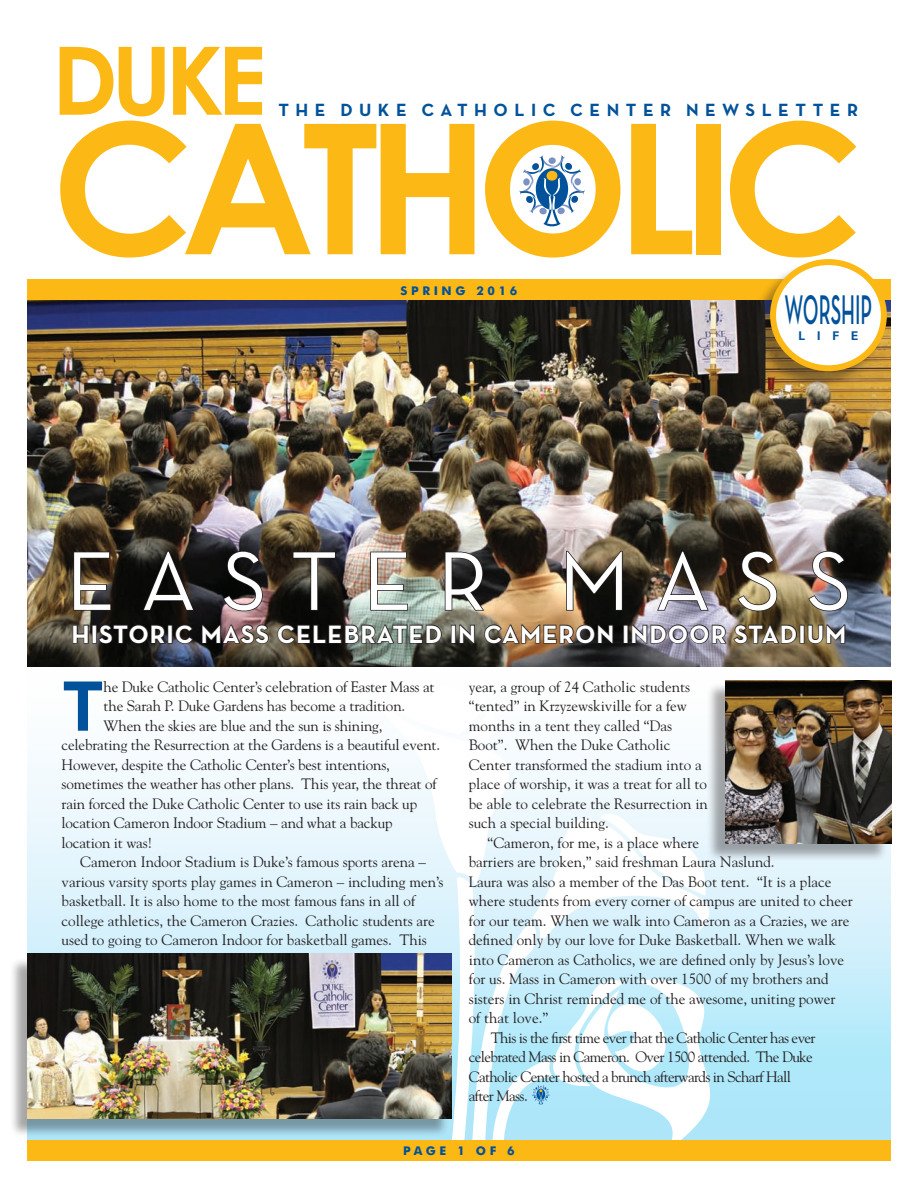
<style>
.page{position:relative;width:918px;height:1188px;background:#fff}
.page>*{position:absolute;margin:0;border:0;box-sizing:border-box;transform-origin:0 0}
.t1{font:700 181.5px "Century Gothic";letter-spacing:-.07em;color:#fcb814}
.t2{font:700 94.5px "Century Gothic";color:#fcb814}
.t3{font:84.6px "Neutra Text";letter-spacing:.3em;color:#fff}
.t4{font:700 72.3px "Neutra Text";color:#01529a}
.t5{font:600 42.15px "Neutra Text";color:#01529a;scale:.47 1}
.t6{font:700 25.5px "Neutra Text";letter-spacing:.04em;color:#fff}
.t7{font:700 18px "Neutra Text";letter-spacing:.36em;color:#01529a}
.t8{font:15px/19.5px "Goudy";color:#231f20}
.t9{font:15px "Goudy";letter-spacing:-.04em;color:#231f20}
.t10{font:700 12px "Futura BT";letter-spacing:.3em;color:#01529a}
.t11{font:700 12px "Univers";color:#01529a}
</style>
<div class="page">
<div style="left:27px;top:659px;width:864px;height:482px;background:linear-gradient(to bottom,#fff,#a6e4f8)"></div>
<div style="left:27px;top:1140px;width:864px;height:21px;background:#fcb814"></div>
<div style="left:9px;top:957px;width:441px;height:181px;background:#231f20;opacity:.4"></div>
<img style="left:27px;top:954px;width:351px;height:165px">
<div style="left:706px;top:682px;width:182px;height:180px;background:#231f20;opacity:.4"></div>
<img style="left:726px;top:681px;width:165px;height:163px">
<svg style="left:520px;top:155px;width:65px;height:71px"></svg>
<div style="left:547px;top:171px;width:10px;height:10px;background:#fcb814;border-radius:50%"></div>
<img style="left:27px;top:300px;width:864px;height:367px">
<svg style="left:378px;top:684px;width:332px;height:456px"></svg>
<div style="left:27px;top:279px;width:864px;height:21px;background:#fcb814"></div>
<div style="left:751px;top:261px;width:133px;height:129px;background:#231f20;opacity:.4"></div>
<div style="left:773px;top:262px;width:111px;height:106px;background:#fff;border-radius:50%"></div>
<div style="left:770px;top:259px;width:117px;height:112px;border:6px solid #fcb814;border-radius:50%"></div>
<svg style="left:73px;top:551px;width:39px;height:60px"></svg>
<svg style="left:142px;top:550px;width:53px;height:62px"></svg>
<svg style="left:222px;top:550px;width:42px;height:62px"></svg>
<svg style="left:292px;top:551px;width:44px;height:60px"></svg>
<img style="left:370px;top:551px;width:39px;height:60px">
<svg style="left:444px;top:551px;width:42px;height:60px"></svg>
<svg style="left:565px;top:550px;width:58px;height:61px"></svg>
<img style="left:656px;top:550px;width:54px;height:62px">
<svg style="left:737px;top:550px;width:41px;height:62px"></svg>
<img style="left:807px;top:550px;width:42px;height:62px">
<svg style="left:72px;top:624px;width:17px;height:20px"></svg>
<div style="left:92px;top:625px;width:5px;height:19px;border:2px solid #231f20"></div>
<svg style="left:97px;top:624px;width:70px;height:21px"></svg>
<div style="left:168px;top:625px;width:5px;height:19px;border:2px solid #231f20"></div>
<svg style="left:175px;top:624px;width:19px;height:21px"></svg>
<svg style="left:201px;top:624px;width:69px;height:21px"></svg>
<svg style="left:277px;top:624px;width:165px;height:21px"></svg>
<div style="left:451px;top:625px;width:5px;height:19px;border:2px solid #231f20"></div>
<svg style="left:458px;top:623px;width:18px;height:22px"></svg>
<svg style="left:483px;top:623px;width:131px;height:22px"></svg>
<div style="left:623px;top:625px;width:5px;height:19px;border:2px solid #231f20"></div>
<svg style="left:631px;top:623px;width:167px;height:22px"></svg>
<div style="left:800px;top:625px;width:5px;height:19px;border:2px solid #231f20"></div>
<svg style="left:807px;top:624px;width:39px;height:21px"></svg>
<h2 class="t2" style="left:52px;top:21px;width:216px">DUKE</h2>
<h1 class="t1" style="left:52px;top:74px;width:813px">CATHOLIC</h1>
<p class="t7" style="left:278px;top:98px;width:581px">THE DUKE CATHOLIC CENTER NEWSLETTER</p>
<p class="t10" style="left:401px;top:283px;width:118px">SPRING 2016</p>
<h3 class="t5" style="left:785px;top:284px;width:188px">WORSHIP</h3>
<p class="t11" style="left:798px;top:328px;width:62px">LIFE</p>
<h3 class="t3" style="left:66px;top:530px;width:787px">EASTER MASS</h3>
<h3 class="t6" style="left:72px;top:618px;width:776px">HISTORIC MASS CELEBRATED IN CAMERON INDOOR STADIUM</h3>
<h3 class="t4" style="left:62px;top:661px;width:44px">T</h3>
<p class="t8" style="left:104px;top:676px;width:332px">he Duke Catholic Center’s celebration of Easter Mass at</p>
<p class="t8" style="left:104px;top:696px;width:303px">the Sarah P. Duke Gardens has become a tradition.</p>
<p class="t8" style="left:104px;top:715px;width:280px">When the skies are blue and the sun is shining,</p>
<p class="t8" style="left:62px;top:735px;width:380px">celebrating the Resurrection at the Gardens is a beautiful event.</p>
<p class="t8" style="left:62px;top:754px;width:330px">However, despite the Catholic Center’s best intentions,</p>
<p class="t8" style="left:62px;top:774px;width:377px">sometimes the weather has other plans. This year, the threat of</p>
<p class="t8" style="left:62px;top:793px;width:357px">rain forced the Duke Catholic Center to use its rain back up</p>
<p class="t8" style="left:62px;top:813px;width:333px">location Cameron Indoor Stadium – and what a backup</p>
<p class="t8" style="left:62px;top:832px;width:93px">location it was!</p>
<p class="t8" style="left:80px;top:852px;width:347px">Cameron Indoor Stadium is Duke’s famous sports arena –</p>
<p class="t8" style="left:62px;top:871px;width:384px">various varsity sports play games in Cameron – including men’s</p>
<p class="t8" style="left:62px;top:891px;width:355px">basketball. It is also home to the most famous fans in all of</p>
<p class="t8" style="left:62px;top:910px;width:375px">college athletics, the Cameron Crazies. Catholic students are</p>
<p class="t8" style="left:62px;top:930px;width:367px">used to going to Cameron Indoor for basketball games. This</p>
<p class="t8" style="left:469px;top:676px;width:241px">year, a group of 24 Catholic students “tented” in Krzyzewskiville for a few months in a tent they called “Das Boot”. When the Duke Catholic Center transformed the stadium into a place of worship, it was a treat for all to be able to celebrate the Resurrection in such a special building.</p>
<p class="t8" style="left:488px;top:832px;width:213px">“Cameron, for me, is a place where</p>
<p class="t8" style="left:469px;top:852px;width:307px">barriers are broken,” said freshman Laura Naslund.</p>
<p class="t8" style="left:469px;top:871px;width:364px">Laura was also a member of the Das Boot tent. “It is a place</p>
<p class="t8" style="left:469px;top:891px;width:386px">where students from every corner of campus are united to cheer</p>
<p class="t8" style="left:469px;top:910px;width:382px">for our team. When we walk into Cameron as a Crazies, we are</p>
<p class="t8" style="left:469px;top:930px;width:369px">defined only by our love for Duke Basketball. When we walk</p>
<p class="t8" style="left:469px;top:949px;width:377px">into Cameron as Catholics, we are defined only by Jesus’s love</p>
<p class="t8" style="left:469px;top:969px;width:361px">for us. Mass in Cameron with over 1500 of my brothers and</p>
<p class="t8" style="left:469px;top:988px;width:368px">sisters in Christ reminded me of the awesome, uniting power</p>
<p class="t8" style="left:469px;top:1008px;width:81px">of that love.”</p>
<p class="t9" style="left:491px;top:1028px;width:326px">This is the first time ever that the Catholic Center has ever</p>
<p class="t9" style="left:469px;top:1048px;width:346px">celebrated Mass in Cameron. Over 1500 attended. The Duke</p>
<p class="t9" style="left:469px;top:1067px;width:324px">Catholic Center hosted a brunch afterwards in Scharf Hall</p>
<p class="t9" style="left:469px;top:1087px;width:60px">after Mass.</p>
<p class="t10" style="left:403px;top:1144px;width:113px">PAGE 1 OF 6</p>
</div>
